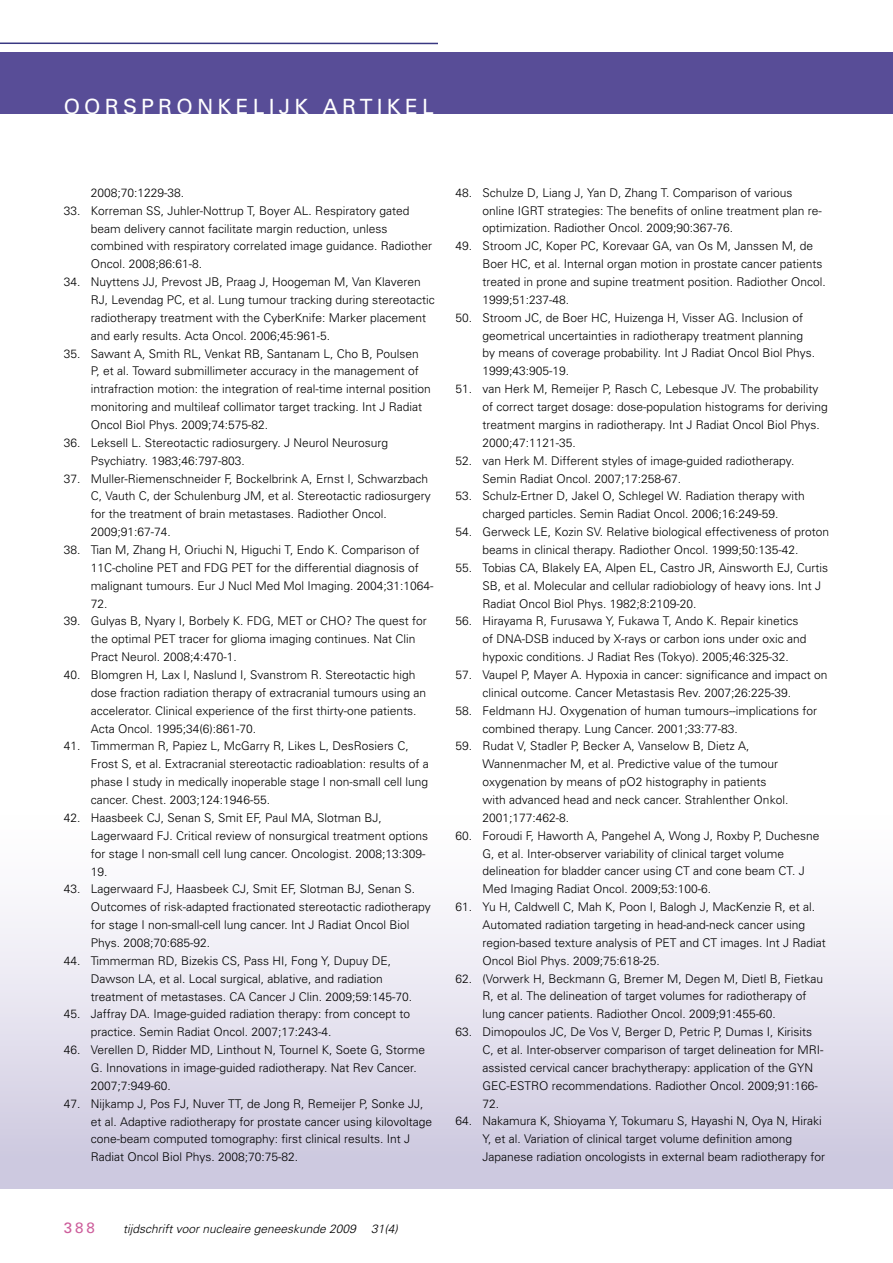
<style>
.page{position:relative;width:893px;height:1263px;background:#fff}
.page>*{position:absolute;margin:0;border:0;box-sizing:border-box;transform-origin:0 0}
.t1{font:21px "Univers";letter-spacing:.2em;color:#fff}
.t2{font:15px "Univers";color:#cd5d9b}
.t3{font:300 12px/17.9px "Univers";color:#000}
.t4{font:italic 300 12px "Univers";color:#000}
</style>
<div class="page">
<div style="left:0;top:804px;width:893px;height:384px;background:linear-gradient(to bottom,#fff,#ccc7df)"></div>
<hr style="left:0;top:43px;width:438px;height:1px;background:#393882">
<div style="left:0;top:52px;width:893px;height:62px;background:#584d97"></div>
<svg style="left:892px;top:804px;width:1px;height:384px"></svg>
<h1 class="t1" style="left:64px;top:93px;width:19px">OOR</h1>
<h1 class="t1" style="left:123px;top:93px;width:312px">SPRO NKELIJK AR TIKEL</h1>
<p class="t3" style="left:91px;top:183px;width:95px">2008;70:1229-38.</p>
<p class="t3" style="left:91px;top:201px;width:343px;text-indent:-27px">33. Korreman SS, Juhler-Nottrup T, Boyer AL. Respiratory gated beam delivery cannot facilitate margin reduction, unless combined with respiratory correlated image guidance. Radiother Oncol. 2008;86:61-8.</p>
<p class="t3" style="left:91px;top:273px;width:346px;text-indent:-27px">34. Nuyttens JJ, Prevost JB, Praag J, Hoogeman M, Van Klaveren RJ, Levendag PC, et al. Lung tumour tracking during stereotactic radiotherapy treatment with the CyberKnife: Marker placement and early results. Acta Oncol. 2006;45:961-5.</p>
<p class="t3" style="left:91px;top:344px;width:342px;text-indent:-27px">35. Sawant A, Smith RL, Venkat RB, Santanam L, Cho B, Poulsen<br>P, et al. Toward submillimeter accuracy in the management of intrafraction motion: the integration of real-time internal position monitoring and multileaf collimator target tracking. Int J Radiat Oncol Biol Phys. 2009;74:575-82.</p>
<p class="t3" style="left:91px;top:433px;width:299px;text-indent:-27px">36. Leksell L. Stereotactic radiosurgery. J Neurol Neurosurg<br>Psychiatry. 1983;46:797-803.</p>
<p class="t3" style="left:91px;top:469px;width:342px;text-indent:-27px">37. Muller-Riemenschneider F, Bockelbrink A, Ernst I, Schwarzbach C, Vauth C, der Schulenburg JM, et al. Stereotactic radiosurgery for the treatment of brain metastases. Radiother Oncol.<br>2009;91:67-74.</p>
<p class="t3" style="left:91px;top:540px;width:344px;text-indent:-27px">38. Tian M, Zhang H, Oriuchi N, Higuchi T, Endo K. Comparison of 11C-choline PET and FDG PET for the differential diagnosis of malignant tumours. Eur J Nucl Med Mol Imaging. 2004;31:1064- 72.</p>
<p class="t3" style="left:91px;top:612px;width:338px;text-indent:-27px">39. Gulyas B, Nyary I, Borbely K. FDG, MET or CHO? The quest for the optimal PET tracer for glioma imaging continues. Nat Clin<br>Pract Neurol. 2008;4:470-1.</p>
<p class="t3" style="left:91px;top:665px;width:337px;text-indent:-27px">40. Blomgren H, Lax I, Naslund I, Svanstrom R. Stereotactic high dose fraction radiation therapy of extracranial tumours using an accelerator. Clinical experience of the first thirty-one patients.<br>Acta Oncol. 1995;34(6):861-70.</p>
<p class="t3" style="left:91px;top:737px;width:340px;text-indent:-27px">41. Timmerman R, Papiez L, McGarry R, Likes L, DesRosiers C, Frost S, et al. Extracranial stereotactic radioablation: results of a phase I study in medically inoperable stage I non-small cell lung cancer. Chest. 2003;124:1946-55.</p>
<p class="t3" style="left:91px;top:808px;width:339px;text-indent:-27px">42. Haasbeek CJ, Senan S, Smit EF, Paul MA, Slotman BJ, Lagerwaard FJ. Critical review of nonsurgical treatment options for stage I non-small cell lung cancer. Oncologist. 2008;13:309- 19.</p>
<p class="t3" style="left:91px;top:880px;width:342px;text-indent:-27px">43. Lagerwaard FJ, Haasbeek CJ, Smit EF, Slotman BJ, Senan S.<br>Outcomes of risk-adapted fractionated stereotactic radiotherapy for stage I non-small-cell lung cancer. Int J Radiat Oncol Biol Phys. 2008;70:685-92.</p>
<p class="t3" style="left:91px;top:951px;width:323px;text-indent:-27px">44. Timmerman RD, Bizekis CS, Pass HI, Fong Y, Dupuy DE,<br>Dawson LA, et al. Local surgical, ablative, and radiation treatment of metastases. CA Cancer J Clin. 2009;59:145-70.</p>
<p class="t3" style="left:91px;top:1005px;width:321px;text-indent:-27px">45. Jaffray DA. Image-guided radiation therapy: from concept to practice. Semin Radiat Oncol. 2007;17:243-4.</p>
<p class="t3" style="left:91px;top:1040px;width:336px;text-indent:-27px">46. Verellen D, Ridder MD, Linthout N, Tournel K, Soete G, Storme<br>G. Innovations in image-guided radiotherapy. Nat Rev Cancer.<br>2007;7:949-60.</p>
<p class="t3" style="left:91px;top:1094px;width:343px;text-indent:-27px">47. Nijkamp J, Pos FJ, Nuver TT, de Jong R, Remeijer P, Sonke JJ, et al. Adaptive radiotherapy for prostate cancer using kilovoltage cone-beam computed tomography: first clinical results. Int J Radiat Oncol Biol Phys. 2008;70:75-82.</p>
<p class="t3" style="left:482px;top:183px;width:341px;text-indent:-27px">48. Schulze D, Liang J, Yan D, Zhang T. Comparison of various online IGRT strategies: The benefits of online treatment plan re&shy;optimization. Radiother Oncol. 2009;90:367-76.</p>
<p class="t3" style="left:482px;top:237px;width:345px;text-indent:-27px">49. Stroom JC, Koper PC, Korevaar GA, van Os M, Janssen M, de Boer HC, et al. Internal organ motion in prostate cancer patients treated in prone and supine treatment position. Radiother Oncol.<br>1999;51:237-48.</p>
<p class="t3" style="left:482px;top:308px;width:334px;text-indent:-27px">50. Stroom JC, de Boer HC, Huizenga H, Visser AG. Inclusion of geometrical uncertainties in radiotherapy treatment planning by means of coverage probability. Int J Radiat Oncol Biol Phys.<br>1999;43:905-19.</p>
<p class="t3" style="left:482px;top:380px;width:347px;text-indent:-27px">51. van Herk M, Remeijer P, Rasch C, Lebesque JV. The probability of correct target dosage: dose-population histograms for deriving treatment margins in radiotherapy. Int J Radiat Oncol Biol Phys.<br>2000;47:1121-35.</p>
<p class="t3" style="left:482px;top:451px;width:314px;text-indent:-27px">52. van Herk M. Different styles of image-guided radiotherapy.<br>Semin Radiat Oncol. 2007;17:258-67.</p>
<p class="t3" style="left:455px;top:487px;width:351px;text-align:center">53. Schulz-Ertner D, Jakel O, Schlegel W. Radiation therapy with charged particles. Semin Radiat Oncol. 2006;16:249-59.</p>
<p class="t3" style="left:455px;top:522px;width:375px;text-align:center">54. Gerweck LE, Kozin SV. Relative biological effectiveness of proton beams in clinical therapy. Radiother Oncol. 1999;50:135-42.</p>
<p class="t3" style="left:482px;top:558px;width:347px;text-indent:-27px">55. Tobias CA, Blakely EA, Alpen EL, Castro JR, Ainsworth EJ, Curtis<br>SB, et al. Molecular and cellular radiobiology of heavy ions. Int J<br>Radiat Oncol Biol Phys. 1982;8:2109-20.</p>
<p class="t3" style="left:482px;top:612px;width:326px;text-indent:-27px">56. Hirayama R, Furusawa Y, Fukawa T, Ando K. Repair kinetics of DNA-DSB induced by X-rays or carbon ions under oxic and hypoxic conditions. J Radiat Res (Tokyo). 2005;46:325-32.</p>
<p class="t3" style="left:482px;top:665px;width:346px;text-indent:-27px">57. Vaupel P, Mayer A. Hypoxia in cancer: significance and impact on clinical outcome. Cancer Metastasis Rev. 2007;26:225-39.</p>
<p class="t3" style="left:482px;top:701px;width:336px;text-indent:-27px">58. Feldmann HJ. Oxygenation of human tumours--implications for combined therapy. Lung Cancer. 2001;33:77-83.</p>
<p class="t3" style="left:482px;top:737px;width:307px;text-indent:-27px">59. Rudat V, Stadler P, Becker A, Vanselow B, Dietz A, Wannenmacher M, et al. Predictive value of the tumour oxygenation by means of pO2 histography in patients with advanced head and neck cancer. Strahlenther Onkol.<br>2001;177:462-8.</p>
<p class="t3" style="left:482px;top:826px;width:339px;text-indent:-27px">60. Foroudi F, Haworth A, Pangehel A, Wong J, Roxby P, Duchesne G, et al. Inter-observer variability of clinical target volume delineation for bladder cancer using CT and cone beam CT. J Med Imaging Radiat Oncol. 2009;53:100-6.</p>
<p class="t3" style="left:482px;top:897px;width:345px;text-indent:-27px">61. Yu H, Caldwell C, Mah K, Poon I, Balogh J, MacKenzie R, et al.<br>Automated radiation targeting in head-and-neck cancer using region-based texture analysis of PET and CT images. Int J Radiat Oncol Biol Phys. 2009;75:618-25.</p>
<p class="t3" style="left:482px;top:969px;width:342px;text-indent:-27px">62. (Vorwerk H, Beckmann G, Bremer M, Degen M, Dietl B, Fietkau<br>R, et al. The delineation of target volumes for radiotherapy of lung cancer patients. Radiother Oncol. 2009;91:455-60.</p>
<p class="t3" style="left:482px;top:1022px;width:342px;text-indent:-27px">63. Dimopoulos JC, De Vos V, Berger D, Petric P, Dumas I, Kirisits C, et al. Inter-observer comparison of target delineation for MRI&shy;assisted cervical cancer brachytherapy: application of the GYN GEC-ESTRO recommendations. Radiother Oncol. 2009;91:166- 72.</p>
<p class="t3" style="left:482px;top:1112px;width:344px;text-indent:-27px">64. Nakamura K, Shioyama Y, Tokumaru S, Hayashi N, Oya N, Hiraki<br>Y, et al. Variation of clinical target volume definition among<br>Japanese radiation oncologists in external beam radiotherapy for</p>
<p class="t2" style="left:64px;top:1218px;width:33px">388</p>
<p class="t4" style="left:123px;top:1222px;width:234px">tijdschrift voor nucleaire geneeskunde 2009</p>
<p class="t4" style="left:371px;top:1222px;width:28px">31(4)</p>
</div>
